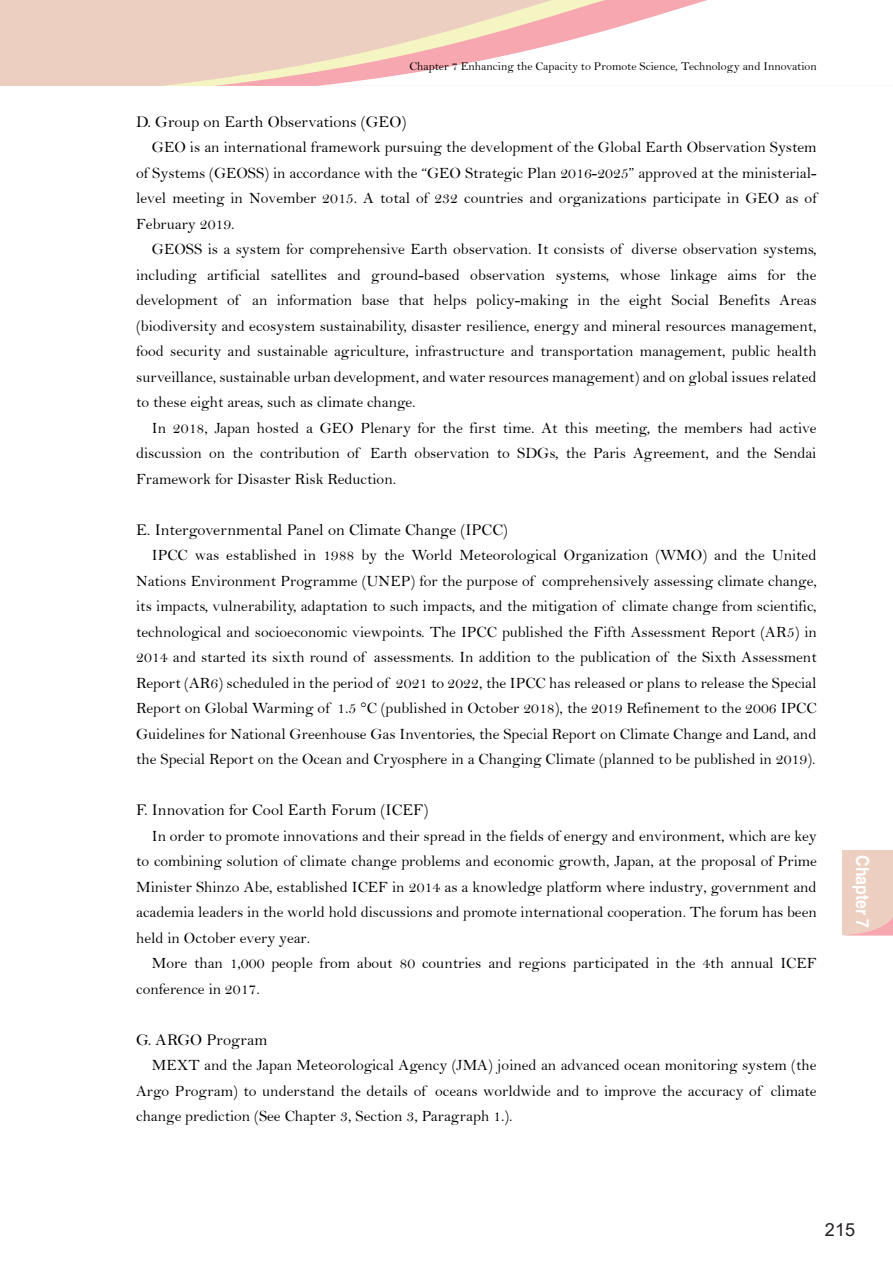
<style>
.page{position:relative;width:893px;height:1263px;background:#fff}
.page>*{position:absolute;margin:0;border:0;box-sizing:border-box;transform-origin:0 0}
.t1{font:700 18px "Helvetica";color:#fff;scale:.88 1}
.t2{font:18px "Arial";color:#231f20}
.t3{font:16.5px "Bell";color:#000}
.t4{font:15.75px/25.5px "Bell";color:#000;text-align:justify}
.t5{font:12px "Bell";color:#000}
</style>
<div class="page">
<div style="left:0;top:0;width:893px;height:86px;background:#edcfc1"></div>
<svg style="left:214px;top:62px;width:103px;height:24px"></svg>
<svg style="left:317px;top:0;width:576px;height:86px;fill:#fff"></svg>
<div style="left:842px;top:850px;width:51px;height:85px;background:#edcfc1"></div>
<p class="t5" style="left:409px;top:59px;width:409px">Chapter 7 Enhancing the Capacity to Promote Science, Technology and Innovation</p>
<p class="t3" style="left:136px;top:112px;width:272px">D. Group on Earth Observations (GEO)</p>
<p class="t4" style="left:152px;top:134px;width:666px">GEO is an international framework pursuing the development of the Global Earth Observation System</p>
<p class="t4" style="left:136px;top:160px;width:682px">of Systems (GEOSS) in accordance with the “GEO Strategic Plan 2016-2025” approved at the ministerial-</p>
<p class="t4" style="left:136px;top:185px;width:682px">level meeting in November 2015. A total of 232 countries and organizations participate in GEO as of</p>
<p class="t4" style="left:136px;top:211px;width:100px">February 2019.</p>
<p class="t4" style="left:152px;top:236px;width:666px">GEOSS is a system for comprehensive Earth observation. It consists of diverse observation systems,</p>
<p class="t4" style="left:136px;top:262px;width:682px">including artificial satellites and ground-based observation systems, whose linkage aims for the</p>
<p class="t4" style="left:136px;top:287px;width:682px">development of an information base that helps policy-making in the eight Social Benefits Areas</p>
<p class="t4" style="left:136px;top:313px;width:682px">(biodiversity and ecosystem sustainability, disaster resilience, energy and mineral resources management,</p>
<p class="t4" style="left:136px;top:338px;width:682px">food security and sustainable agriculture, infrastructure and transportation management, public health</p>
<p class="t4" style="left:136px;top:364px;width:682px">surveillance, sustainable urban development, and water resources management) and on global issues related</p>
<p class="t4" style="left:136px;top:389px;width:281px">to these eight areas, such as climate change.</p>
<p class="t4" style="left:152px;top:415px;width:666px">In 2018, Japan hosted a GEO Plenary for the first time. At this meeting, the members had active</p>
<p class="t4" style="left:136px;top:440px;width:682px">discussion on the contribution of Earth observation to SDGs, the Paris Agreement, and the Sendai</p>
<p class="t4" style="left:136px;top:466px;width:262px">Framework for Disaster Risk Reduction.</p>
<p class="t3" style="left:136px;top:520px;width:373px">E. Intergovernmental Panel on Climate Change (IPCC)</p>
<p class="t4" style="left:136px;top:542px;width:682px;text-indent:16px">IPCC was established in 1988 by the World Meteorological Organization (WMO) and the United Nations Environment Programme (UNEP) for the purpose of comprehensively assessing climate change, its impacts, vulnerability, adaptation to such impacts, and the mitigation of climate change from scientific, technological and socioeconomic viewpoints. The IPCC published the Fifth Assessment Report (AR5) in 2014 and started its sixth round of assessments. In addition to the publication of the Sixth Assessment Report (AR6) scheduled in the period of 2021 to 2022, the IPCC has released or plans to release the Special Report on Global Warming of 1.5 °C (published in October 2018), the 2019 Refinement to the 2006 IPCC Guidelines for National Greenhouse Gas Inventories, the Special Report on Climate Change and Land, and the Special Report on the Ocean and Cryosphere in a Changing Climate (planned to be published in 2019).</p>
<p class="t3" style="left:136px;top:800px;width:294px">F. Innovation for Cool Earth Forum (ICEF)</p>
<p class="t4" style="left:152px;top:823px;width:666px">In order to promote innovations and their spread in the fields of energy and environment, which are key</p>
<p class="t4" style="left:136px;top:848px;width:682px">to combining solution of climate change problems and economic growth, Japan, at the proposal of Prime</p>
<p class="t4" style="left:136px;top:874px;width:682px">Minister Shinzo Abe, established ICEF in 2014 as a knowledge platform where industry, government and</p>
<p class="t4" style="left:136px;top:899px;width:682px">academia leaders in the world hold discussions and promote international cooperation. The forum has been</p>
<p class="t4" style="left:136px;top:925px;width:176px">held in October every year.</p>
<p class="t4" style="left:152px;top:950px;width:666px">More than 1,000 people from about 80 countries and regions participated in the 4th annual ICEF</p>
<p class="t4" style="left:136px;top:976px;width:125px">conference in 2017.</p>
<p class="t3" style="left:136px;top:1030px;width:133px">G. ARGO Program</p>
<p class="t4" style="left:136px;top:1052px;width:682px;text-indent:16px">MEXT and the Japan Meteorological Agency (JMA) joined an advanced ocean monitoring system (the Argo Program) to understand the details of oceans worldwide and to improve the accuracy of climate change prediction (See Chapter 3, Section 3, Paragraph 1.).</p>
<p class="t1" style="left:877px;top:855px;width:85px;rotate:90deg">Chapter 7</p>
<p class="t2" style="left:825px;top:1217px;width:32px">215</p>
</div>
